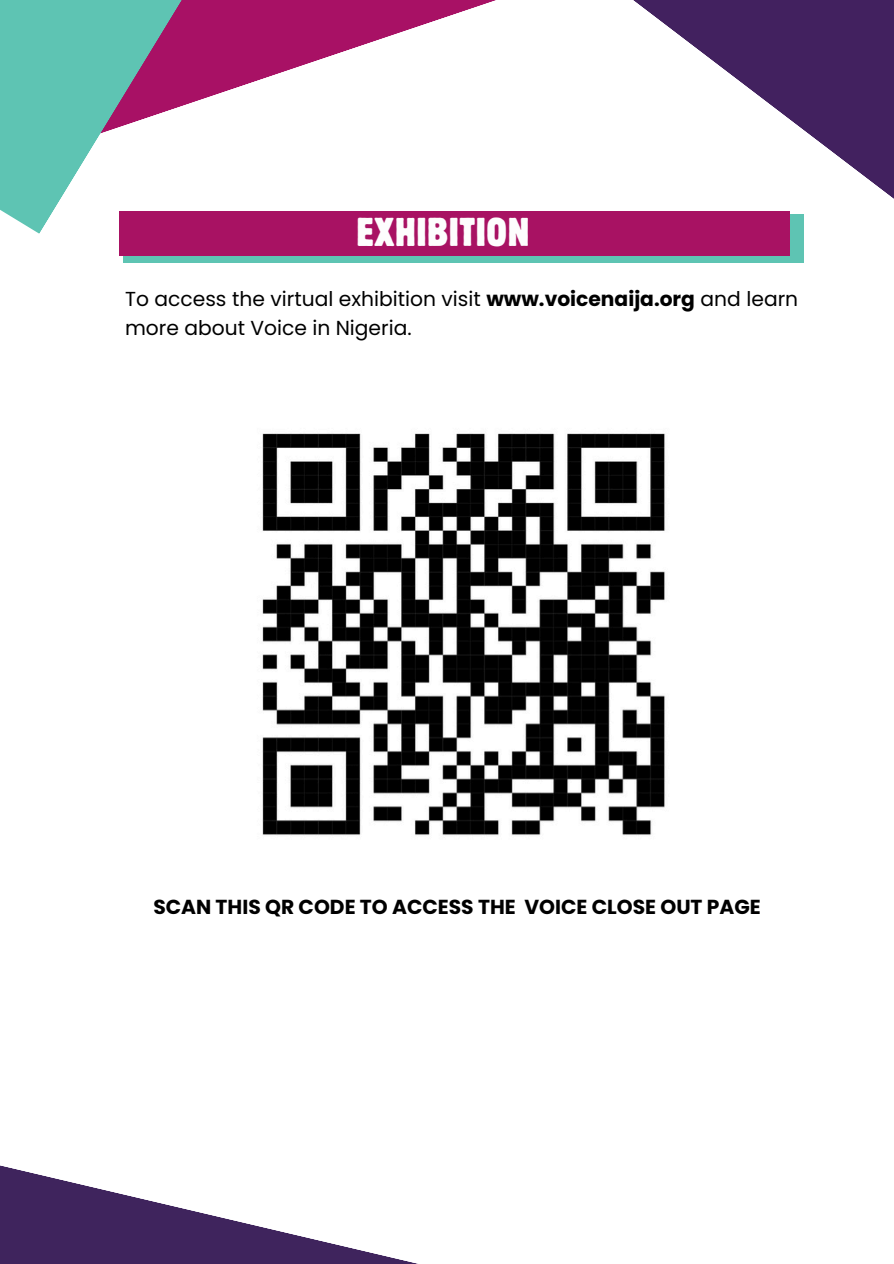
<style>
.page{position:relative;width:894px;height:1264px;background:#fff}
.page>*{position:absolute;margin:0;border:0;box-sizing:border-box;transform-origin:0 0}
.t1{font:condensed 39.9px "Block W1 G";letter-spacing:.015em;color:#fdfdfd}
.t2{font:20.25px/29.2px "Poppins";color:#000}
.t3{font:700 20.25px "Poppins";color:#000}
.s1{font-weight:700}
</style>
<div class="page">
<svg style="left:0;top:1165px;width:414px;height:98px"></svg>
<svg style="left:391px;top:0;width:105px;height:36px"></svg>
<svg style="left:0;top:0;width:391px;height:234px"></svg>
<svg style="left:550px;top:0;width:343px;height:263px"></svg>
<div style="left:123px;top:214px;width:681px;height:48px;background:linear-gradient(to right,#5ec5b3,#5fc2b2)"></div>
<div style="left:119px;top:211px;width:670px;height:44px;background:#a81263"></div>
<img style="left:262px;top:433px;width:403px;height:403px">
<h1 class="t1" style="left:356px;top:206px;width:175px">EXHIBITION</h1>
<p class="t2" style="left:125px;top:284px;width:674px">To access the virtual exhibition visit <span class="s1">www.voicenaija.org</span> and learn more about Voice in Nigeria.</p>
<h2 class="t3" style="left:153px;top:892px;width:608px">SCAN THIS QR CODE TO ACCESS THE VOICE CLOSE OUT PAGE</h2>
</div>
